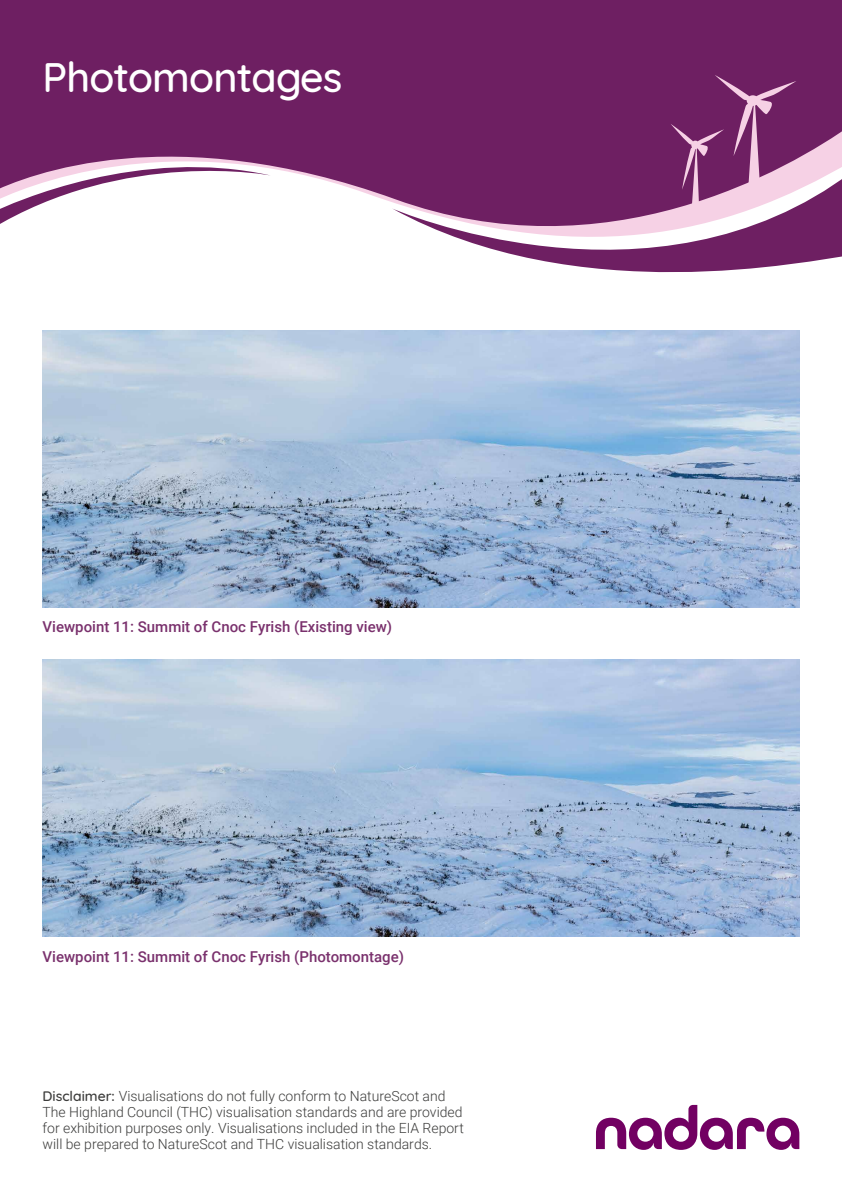
<style>
.page{position:relative;width:842px;height:1192px;background:#fff}
.page>*{position:absolute;margin:0;border:0;box-sizing:border-box;transform-origin:0 0}
.t1{font:500 42px "Quicksand";letter-spacing:-.02em;color:#fff}
.t2{font:500 15px "Roboto";color:#7a316d}
.t3{font:300 14px/16px "Roboto";color:#3c3c3b}
.s1{font-family:"Quicksand";font-weight:500}
</style>
<div class="page">
<div style="left:0;top:32px;width:842px;height:170px;background:#6e1f62"></div>
<svg style="left:0;top:146px;width:271px;height:78px"></svg>
<svg style="left:392px;top:171px;width:450px;height:102px;fill:#6e1f62"></svg>
<svg style="left:670px;top:75px;width:126px;height:143px;background:#98578b"></svg>
<div style="left:0;top:0;width:842px;height:32px;background:#6e1f62"></div>
<svg style="left:596px;top:1105px;width:203px;height:45px"></svg>
<img style="left:43px;top:330px;width:756px;height:277px">
<img style="left:43px;top:660px;width:756px;height:276px">
<h1 class="t1" style="left:43px;top:43px;width:301px">Photomontages</h1>
<p class="t2" style="left:43px;top:616px;width:351px">Viewpoint 11: Summit of Cnoc Fyrish (Existing view)</p>
<p class="t2" style="left:43px;top:946px;width:363px">Viewpoint 11: Summit of Cnoc Fyrish (Photomontage)</p>
<p class="t3" style="left:43px;top:1088px;width:423px"><span class="s1">Disclaimer:</span> Visualisations do not fully conform to NatureScot and The Highland Council (THC) visualisation standards and are provided for exhibition purposes only. Visualisations included in the EIA Report will be prepared to NatureScot and THC visualisation standards.</p>
</div>
